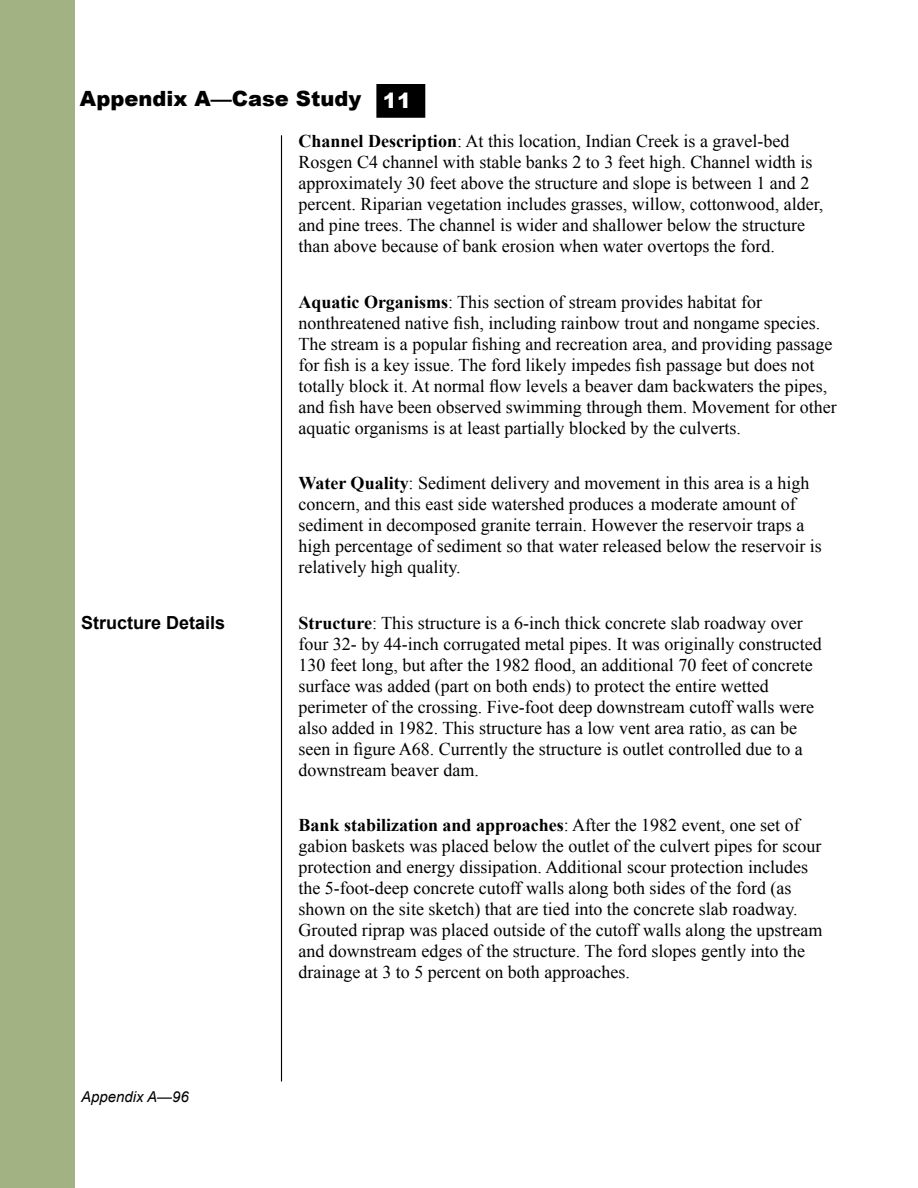
<style>
.page{position:relative;width:918px;height:1188px;background:#fff}
.page>*{position:absolute;margin:0;border:0;box-sizing:border-box;transform-origin:0 0}
.t1{font:900 21px "Arial";color:#000}
.t2{font:900 21px "Arial";color:#fff}
.indent{font:18px/21px "Times New Roman";color:#000}
.indent-2{font:700 18px "Arial";color:#000}
.t3{font:italic 15px "Arial";color:#000}
.s1{font-weight:700}
</style>
<div class="page">
<hr style="left:281px;top:135px;width:1px;height:947px;background:#000">
<div style="left:377px;top:85px;width:48px;height:32px;background:#000"></div>
<div style="left:376px;top:84px;width:49px;height:34px;border:2px solid #000"></div>
<div style="left:0;top:0;width:74px;height:1188px;background:#a3b282"></div>
<p class="t1" style="left:80px;top:87px;width:283px">Appendix A—Case Study</p>
<p class="indent" style="left:298px;top:131px;width:526px"><span class="s1">Channel Description</span>: At this location, Indian Creek is a gravel-bed Rosgen C4 channel with stable banks 2 to 3 feet high. Channel width is approximately 30 feet above the structure and slope is between 1 and 2 percent. Riparian vegetation includes grasses, willow, cottonwood, alder, and pine trees. The channel is wider and shallower below the structure than above because of bank erosion when water overtops the ford.</p>
<p class="indent" style="left:298px;top:291px;width:540px"><span class="s1">Aquatic Organisms</span>: This section of stream provides habitat for nonthreatened native fish, including rainbow trout and nongame species.<br>The stream is a popular fishing and recreation area, and providing passage for fish is a key issue. The ford likely impedes fish passage but does not totally block it. At normal flow levels a beaver dam backwaters the pipes, and fish have been observed swimming through them. Movement for other aquatic organisms is at least partially blocked by the culverts.</p>
<p class="indent" style="left:298px;top:473px;width:525px"><span class="s1">Water Quality</span>: Sediment delivery and movement in this area is a high concern, and this east side watershed produces a moderate amount of sediment in decomposed granite terrain. However the reservoir traps a high percentage of sediment so that water released below the reservoir is relatively high quality.</p>
<p class="indent-2" style="left:81px;top:613px;width:146px">Structure Details</p>
<p class="indent" style="left:298px;top:612px;width:525px"><span class="s1">Structure</span>: This structure is a 6-inch thick concrete slab roadway over four 32- by 44-inch corrugated metal pipes. It was originally constructed 130 feet long, but after the 1982 flood, an additional 70 feet of concrete surface was added (part on both ends) to protect the entire wetted perimeter of the crossing. Five-foot deep downstream cutoff walls were also added in 1982. This structure has a low vent area ratio, as can be seen in figure A68. Currently the structure is outlet controlled due to a downstream beaver dam.</p>
<p class="t2" style="left:383px;top:89px;width:30px">11</p>
<p class="t3" style="left:81px;top:1088px;width:109px">Appendix A—96</p>
<p class="indent" style="left:298px;top:815px;width:526px"><span class="s1">Bank stabilization and approaches</span>: After the 1982 event, one set of gabion baskets was placed below the outlet of the culvert pipes for scour protection and energy dissipation. Additional scour protection includes the 5-foot-deep concrete cutoff walls along both sides of the ford (as shown on the site sketch) that are tied into the concrete slab roadway.<br>Grouted riprap was placed outside of the cutoff walls along the upstream and downstream edges of the structure. The ford slopes gently into the drainage at 3 to 5 percent on both approaches.</p>
</div>
